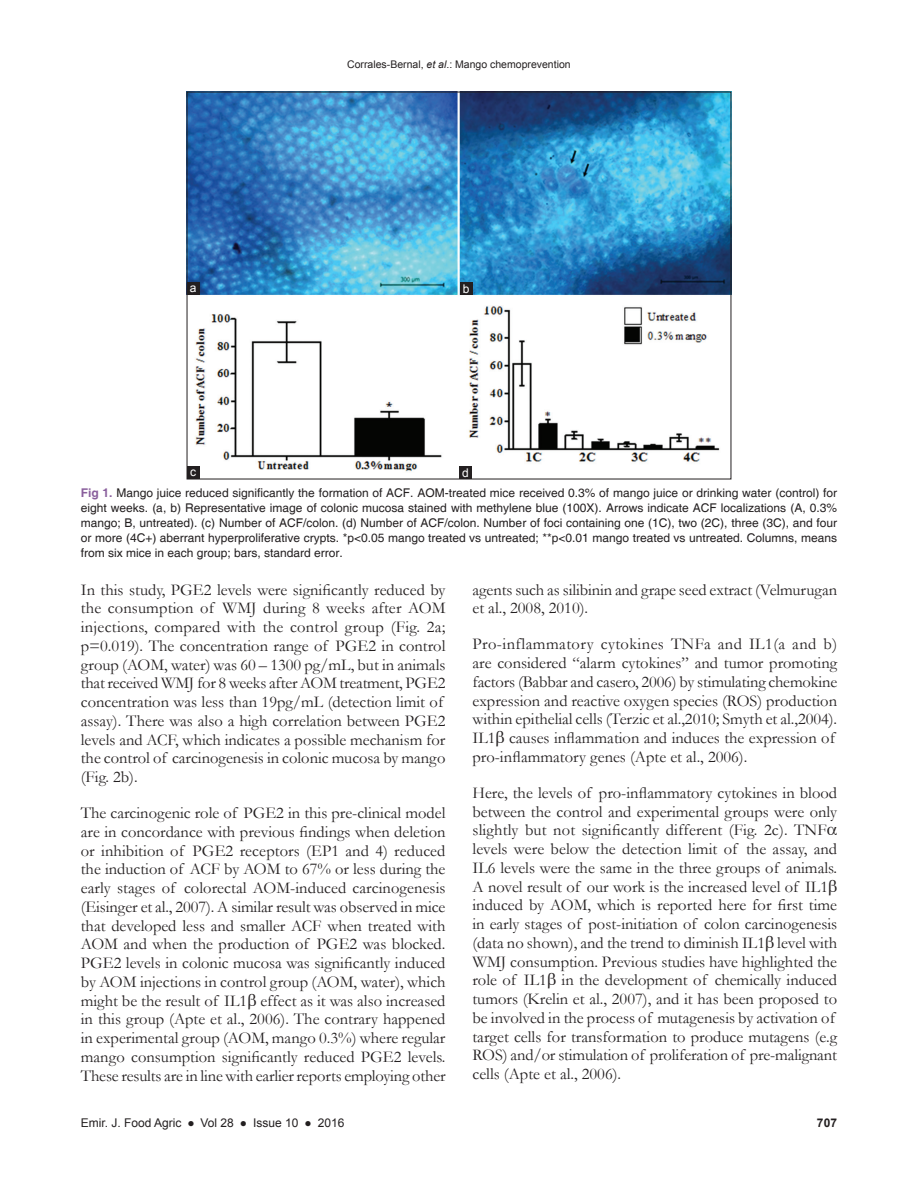
<style>
.page{position:relative;width:918px;height:1188px;background:#fff}
.page>*{position:absolute;margin:0;border:0;box-sizing:border-box;transform-origin:0 0}
.TX{font:16.5px/18.8px "Garamond";color:#231f20}
.FGC{font:12px/15px "Helvetica";color:#231f20;text-align:justify}
.t1{font:12px "Arial";color:#231f20}
.LABEL{font:12px "Arial";color:#fff}
.t2{font:700 12px "Arial";color:#231f20}
.t3{font:10.5px "Arial";color:#231f20}
.s1{font-style:italic}
.s2{font-weight:700;color:#8a5f9d}
</style>
<div class="page">
<img style="left:189px;top:94px;width:540px;height:378px">
<div style="left:459px;top:466px;width:13px;height:13px;background:#231f20"></div>
<div style="left:187px;top:466px;width:13px;height:13px;background:#231f20"></div>
<div style="left:460px;top:282px;width:12px;height:13px;background:#231f20"></div>
<div style="left:187px;top:282px;width:13px;height:13px;background:#231f20"></div>
<p class="t3" style="left:347px;top:58px;width:225px">Corrales-Bernal, <span class="s1">et al</span>.: Mango chemoprevention</p>
<p class="LABEL" style="left:190px;top:280px;width:8px">a</p>
<p class="LABEL" style="left:463px;top:281px;width:8px">b</p>
<p class="LABEL" style="left:190px;top:464px;width:7px">c</p>
<p class="LABEL" style="left:462px;top:465px;width:8px">d</p>
<p class="FGC" style="left:81px;top:486px;width:758px"><span class="s2">Fig 1.</span> Mango juice reduced significantly the formation of ACF. AOM-treated mice received 0.3% of mango juice or drinking water (control) for eight weeks. (a, b) Representative image of colonic mucosa stained with methylene blue (100X). Arrows indicate ACF localizations (A, 0.3% mango; B, untreated). (c) Number of ACF/colon. (d) Number of ACF/colon. Number of foci containing one (1C), two (2C), three (3C), and four or more (4C+) aberrant hyperproliferative crypts. *p&lt;0.05 mango treated vs untreated; **p&lt;0.01 mango treated vs untreated. Columns, means from six mice in each group; bars, standard error.</p>
<p class="TX" style="left:81px;top:580px;width:366px">In this study, PGE2 levels were significantly reduced by the consumption of WMJ during 8 weeks after AOM injections, compared with the control group (Fig. 2a; p=0.019). The concentration range of PGE2 in control group (AOM, water) was 60 – 1300 pg/mL, but in animals that received WMJ for 8 weeks after AOM treatment, PGE2 concentration was less than 19pg/mL (detection limit of assay). There was also a high correlation between PGE2 levels and ACF, which indicates a possible mechanism for the control of carcinogenesis in colonic mucosa by mango (Fig. 2b).</p>
<p class="TX" style="left:81px;top:803px;width:366px;text-align:justify">The carcinogenic role of PGE2 in this pre-clinical model are in concordance with previous findings when deletion or inhibition of PGE2 receptors (EP1 and 4) reduced the induction of ACF by AOM to 67% or less during the early stages of colorectal AOM-induced carcinogenesis (Eisinger et al., 2007). A similar result was observed in mice that developed less and smaller ACF when treated with AOM and when the production of PGE2 was blocked.<br>PGE2 levels in colonic mucosa was significantly induced by AOM injections in control group (AOM, water), which might be the result of IL1 effect as it was also increased in this group (Apte et al., 2006). The contrary happened in experimental group (AOM, mango 0.3%) where regular mango consumption significantly reduced PGE2 levels.<br>These results are in line with earlier reports employing other</p>
<p class="TX" style="left:472px;top:580px;width:366px">agents such as silibinin and grape seed extract (Velmurugan et al., 2008, 2010).</p>
<p class="TX" style="left:472px;top:634px;width:366px">Pro-inflammatory cytokines TNFa and IL1(a and b) are considered “alarm cytokines” and tumor promoting factors (Babbar and casero, 2006) by stimulating chemokine expression and reactive oxygen species (ROS) production within epithelial cells (Terzic et al.,2010; Smyth et al.,2004).<br>IL1 causes inflammation and induces the expression of pro-inflammatory genes (Apte et al., 2006).</p>
<p class="TX" style="left:472px;top:783px;width:366px">Here, the levels of pro-inflammatory cytokines in blood between the control and experimental groups were only slightly but not significantly different (Fig. 2c). TNF levels were below the detection limit of the assay, and IL6 levels were the same in the three groups of animals.<br>A novel result of our work is the increased level of IL1 induced by AOM, which is reported here for first time in early stages of post-initiation of colon carcinogenesis (data no shown), and the trend to diminish IL1 level with WMJ consumption. Previous studies have highlighted the role of IL1 in the development of chemically induced tumors (Krelin et al., 2007), and it has been proposed to be involved in the process of mutagenesis by activation of target cells for transformation to produce mutagens (e.g ROS) and/or stimulation of proliferation of pre-malignant cells (Apte et al., 2006).</p>
<p class="t1" style="left:81px;top:1115px;width:265px">Emir. J. Food Agric ● Vol 28 ● Issue 10 ● 2016</p>
<p class="t2" style="left:817px;top:1114px;width:22px">707</p>
</div>
